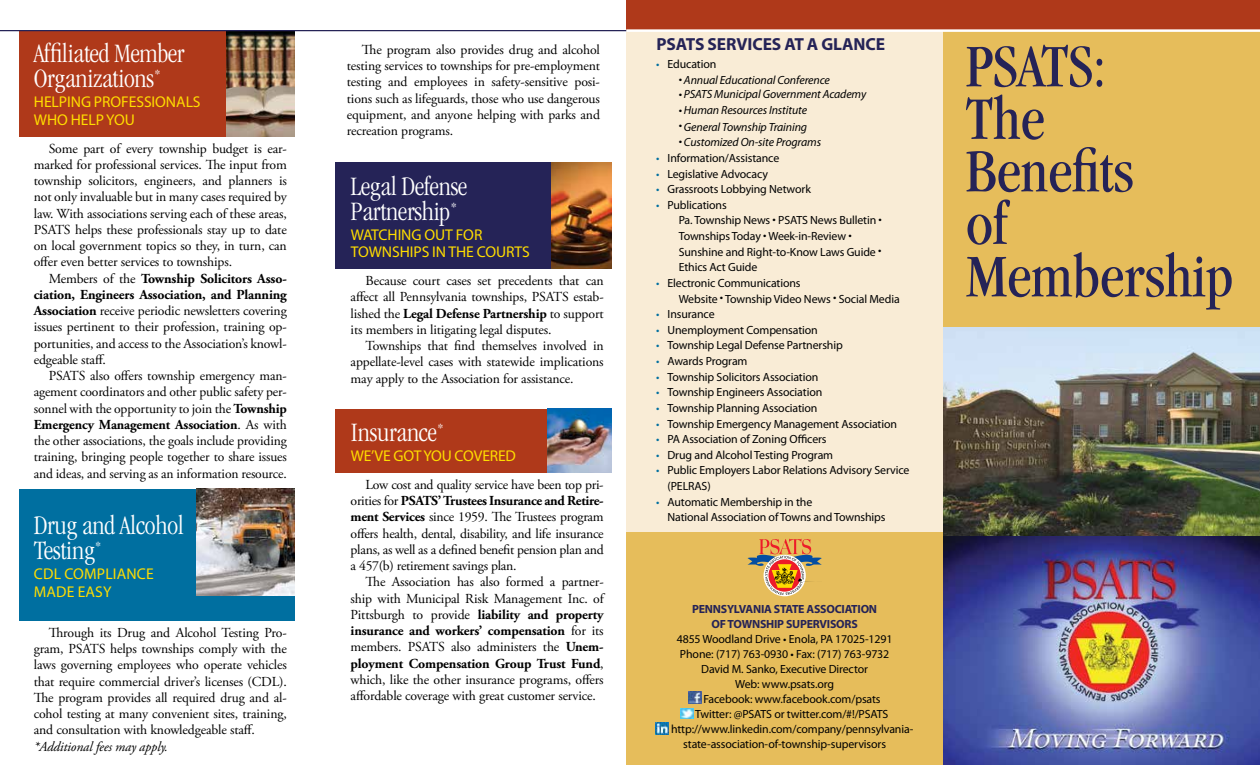
<style>
.page{position:relative;width:1260px;height:765px;background:#fff}
.page>*{position:absolute;margin:0;border:0;box-sizing:border-box;transform-origin:0 0}
.t1{font:condensed 62.5px/52.5px "Garamond";letter-spacing:-.005em;color:#252357}
.t2{font:300 condensed 27.5px/25px "Garamond";letter-spacing:-.01em;color:#fff}
.t3{font:700 17.5px "Myriad Pro";letter-spacing:-.005em;color:#252357}
.t4{font:15.62px/17.5px "Myriad Pro";letter-spacing:-.005em;color:#fd0}
.t5{font:13.75px/16.2px "Adobe Garamond Pro";letter-spacing:-.01em;color:#000;text-align:justify}
.t6{font:italic 13.75px "Adobe Garamond Pro";letter-spacing:-.01em;color:#000}
.t7{font:11.88px/15.6px "Myriad Pro";letter-spacing:-.01em;color:#000}
.t8{font:italic 11.88px "Myriad Pro";letter-spacing:-.01em;color:#000}
.t9{font:700 11.88px/15px "Myriad Pro";letter-spacing:-.02em;color:#252357;text-align:center}
.s1{font-weight:700}
.s2{color:#006fa0}
</style>
<div class="page">
<div style="left:626px;top:30px;width:317px;height:509px;background:#f9ecd6"></div>
<div style="left:626px;top:532px;width:317px;height:233px;background:#e6bd5b"></div>
<img style="left:943px;top:326px;width:317px;height:210px">
<img style="left:943px;top:536px;width:317px;height:229px">
<div style="left:943px;top:30px;width:317px;height:296px;background:#e6bd5b"></div>
<div style="left:626px;top:0;width:634px;height:30px;background:#af391a"></div>
<div style="left:19px;top:489px;width:275px;height:132px;background:#006fa0"></div>
<img style="left:197px;top:489px;width:97px;height:106px">
<div style="left:19px;top:30px;width:275px;height:106px;background:#af391a"></div>
<img style="left:227px;top:31px;width:67px;height:105px">
<hr style="left:626px;top:29px;width:634px;height:3px;background:#fff">
<div style="left:336px;top:162px;width:275px;height:107px;background:#252357"></div>
<img style="left:551px;top:163px;width:60px;height:106px">
<div style="left:336px;top:409px;width:275px;height:63px;background:#af391a"></div>
<img style="left:548px;top:409px;width:63px;height:63px">
<hr style="left:0;top:30px;width:626px;height:1px;background:#252357">
<svg style="left:681px;top:691px;width:20px;height:28px"></svg>
<svg style="left:656px;top:722px;width:13px;height:13px"></svg>
<svg style="left:747px;top:539px;width:75px;height:56px"></svg>
<img style="left:775px;top:568px;width:19px;height:16px">
<h2 class="t2" style="left:34px;top:41px;width:152px">Affiliated Member<br>Organizations<sup>*</sup></h2>
<p class="t4" style="left:34px;top:93px;width:168px">HELPING PROFESSIONALS<br>WHO HELP YOU</p>
<p class="t5" style="left:34px;top:141px;width:255px;text-indent:15px">Some part of every township budget is ear&shy;marked for professional services. The input from township solicitors, engineers, and planners is not only invaluable but in many cases required by law. With associations serving each of these areas, PSATS helps these professionals stay up to date on local government topics so they, in turn, can offer even better services to townships.</p>
<p class="t5" style="left:34px;top:271px;width:255px;text-indent:15px">Members of the <span class="s1">Township Solicitors Asso&shy;ciation, Engineers Association, and Planning Association</span> receive periodic newsletters covering issues pertinent to their profession, training op&shy;portunities, and access to the Association’s knowl&shy;edgeable staff.</p>
<p class="t5" style="left:34px;top:368px;width:255px;text-indent:15px">PSATS also offers township emergency man&shy;agement coordinators and other public safety per&shy;sonnel with the opportunity to join the <span class="s1">Township Emergency Management Association</span>. As with the other associations, the goals include providing training, bringing people together to share issues and ideas, and serving as an information resource.</p>
<h2 class="t2" style="left:34px;top:513px;width:152px">Drug and Alcohol<br>Testing<sup>*</sup></h2>
<p class="t4" style="left:34px;top:565px;width:121px">CDL COMPLIANCE<br>MADE EASY</p>
<p class="t5" style="left:34px;top:625px;width:255px;text-indent:15px">Through its Drug and Alcohol Testing Pro&shy;gram, PSATS helps townships comply with the laws governing employees who operate vehicles that require commercial driver’s licenses (CDL).<br>The program provides all required drug and al&shy;cohol testing at many convenient sites, training, and consultation with knowledgeable staff.</p>
<p class="t6" style="left:34px;top:739px;width:136px">*Additional fees may apply.</p>
<p class="t5" style="left:347px;top:42px;width:255px;text-indent:15px">The program also provides drug and alcohol testing services to townships for pre-employment testing and employees in safety-sensitive posi&shy;tions such as lifeguards, those who use dangerous equipment, and anyone helping with parks and recreation programs.</p>
<h2 class="t2" style="left:351px;top:174px;width:118px">Legal Defense<br>Partnership<sup>*</sup></h2>
<p class="t4" style="left:351px;top:226px;width:181px">WATCHING OUT FOR<br>TOWNSHIPS IN THE COURTS</p>
<p class="t5" style="left:351px;top:273px;width:255px;text-indent:15px">Because court cases set precedents that can affect all Pennsylvania townships, PSATS estab&shy;lished the <span class="s1">Legal Defense Partnership</span> to support its members in litigating legal disputes.</p>
<p class="t5" style="left:351px;top:338px;width:255px;text-indent:15px">Townships that find themselves involved in appellate-level cases with statewide implications may apply to the Association for assistance.</p>
<h2 class="t2" style="left:351px;top:420px;width:94px">Insurance<sup>*</sup></h2>
<p class="t4" style="left:351px;top:447px;width:167px">WE’VE GOT YOU COVERED</p>
<p class="t5" style="left:351px;top:477px;width:255px;text-indent:15px">Low cost and quality service have been top pri&shy;orities for <span class="s1">PSATS’ Trustees Insurance and Retire&shy;ment Services</span> since 1959. The Trustees program offers health, dental, disability, and life insurance plans, as well as a defined benefit pension plan and a 457(b) retirement savings plan.</p>
<p class="t5" style="left:351px;top:574px;width:255px;text-indent:15px">The Association has also formed a partner&shy;ship with Municipal Risk Management Inc. of Pittsburgh to provide <span class="s1">liability and property insurance and workers’ compensation</span> for its members. PSATS also administers the <span class="s1">Unem&shy;ployment Compensation Group Trust Fund</span>, which, like the other insurance programs, offers affordable coverage with great customer service.</p>
<p class="t3" style="left:656px;top:33px;width:230px">PSATS SERVICES AT A GLANCE</p>
<p class="t7" style="left:656px;top:56px;width:62px"><span class="s2">•</span> Education</p>
<p class="t8" style="left:679px;top:72px;width:153px">• Annual Educational Conference</p>
<p class="t8" style="left:679px;top:87px;width:189px">• PSATS Municipal Government Academy</p>
<p class="t8" style="left:679px;top:102px;width:130px">• Human Resources Institute</p>
<p class="t8" style="left:679px;top:119px;width:130px">• General Township Training</p>
<p class="t8" style="left:679px;top:135px;width:144px">• Customized On-site Programs</p>
<p class="t7" style="left:656px;top:150px;width:125px"><span class="s2">•</span> Information/Assistance</p>
<p class="t7" style="left:656px;top:166px;width:113px"><span class="s2">•</span> Legislative Advocacy</p>
<p class="t7" style="left:656px;top:181px;width:156px"><span class="s2">•</span> Grassroots Lobbying Network</p>
<p class="t7" style="left:679px;top:197px;width:205px;text-indent:-22px"><span class="s2">•</span> Publications<br>Pa. Township News • PSATS News Bulletin •<br>Townships Today • Week-in-Review •<br>Sunshine and Right-to-Know Laws Guide •<br>Ethics Act Guide</p>
<p class="t7" style="left:679px;top:275px;width:222px;text-indent:-22px"><span class="s2">•</span> Electronic Communications<br>Website • Township Video News • Social Media</p>
<p class="t7" style="left:656px;top:306px;width:60px"><span class="s2">•</span> Insurance</p>
<p class="t7" style="left:656px;top:322px;width:163px"><span class="s2">•</span> Unemployment Compensation</p>
<p class="t7" style="left:656px;top:337px;width:188px"><span class="s2">•</span> Township Legal Defense Partnership</p>
<p class="t7" style="left:656px;top:353px;width:93px"><span class="s2">•</span> Awards Program</p>
<p class="t7" style="left:656px;top:369px;width:164px"><span class="s2">•</span> Township Solicitors Association</p>
<p class="t7" style="left:656px;top:384px;width:168px"><span class="s2">•</span> Township Engineers Association</p>
<p class="t7" style="left:656px;top:400px;width:163px"><span class="s2">•</span> Township Planning Association</p>
<p class="t7" style="left:656px;top:416px;width:242px"><span class="s2">•</span> Township Emergency Management Association</p>
<p class="t7" style="left:656px;top:431px;width:172px"><span class="s2">•</span> PA Association of Zoning Officers</p>
<p class="t7" style="left:656px;top:447px;width:178px"><span class="s2">•</span> Drug and Alcohol Testing Program</p>
<p class="t7" style="left:668px;top:462px;width:243px;text-indent:-11px"><span class="s2">•</span> Public Employers Labor Relations Advisory Service (PELRAS)</p>
<p class="t7" style="left:668px;top:494px;width:220px;text-indent:-11px"><span class="s2">•</span> Automatic Membership in the<br>National Association of Towns and Townships</p>
<p class="t9" style="left:692px;top:601px;width:186px">PENNSYLVANIA STATE ASSOCIATION<br>OF TOWNSHIP SUPERVISORS</p>
<p class="t7" style="left:677px;top:631px;width:217px">4855 Woodland Drive • Enola, PA 17025-1291</p>
<p class="t7" style="left:680px;top:646px;width:211px">Phone: (717) 763-0930 • Fax: (717) 763-9732</p>
<p class="t7" style="left:701px;top:661px;width:168px">David M. Sanko, Executive Director</p>
<p class="t7" style="left:735px;top:676px;width:100px">Web: www.psats.org</p>
<p class="t7" style="left:703px;top:691px;width:179px">Facebook: www.facebook.com/psats</p>
<p class="t7" style="left:695px;top:706px;width:195px">Twitter: @PSATS or twitter.com/#!/PSATS</p>
<p class="t7" style="left:671px;top:721px;width:244px">http://www.linkedin.com/company/pennsylvania-</p>
<p class="t7" style="left:683px;top:736px;width:204px">state-association-of-township-supervisors</p>
<h1 class="t1" style="left:966px;top:40px;width:269px">PSATS:<br>The<br>Benefits<br>of<br>Membership</h1>
</div>
